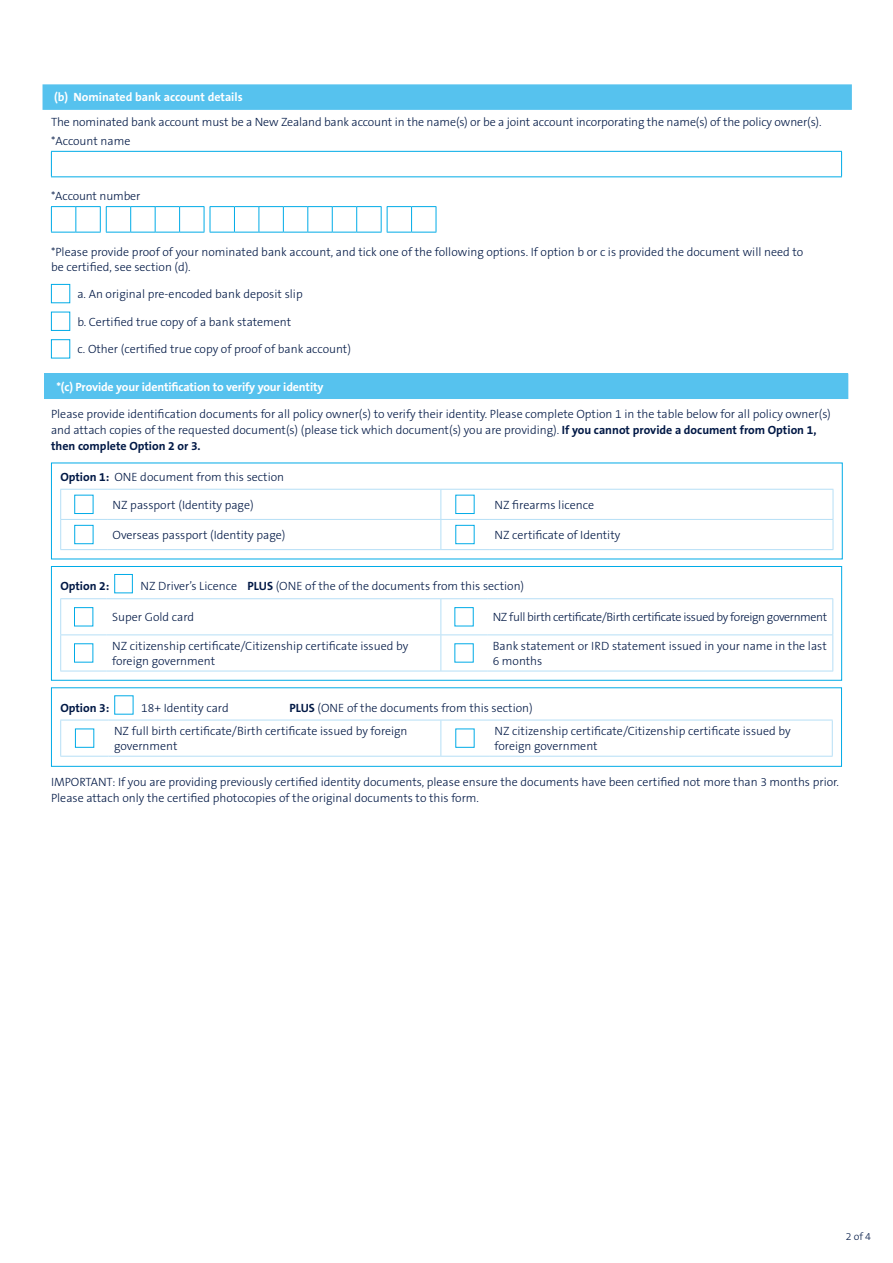
<style>
.page{position:relative;width:893px;height:1263px;background:#fff}
.page>*{position:absolute;margin:0;border:0;box-sizing:border-box;transform-origin:0 0}
.Form_Body{font:300 12px/15.8px "The Sans B3";color:#001845}
.Form_Heading_Bold{font:700 12px "The Sans B7";letter-spacing:-.01em;color:#fff}
.Form_Body-2{font:300 12px "The Sans B3";letter-spacing:-.03em;color:#001845}
.Form_Body-3{font:700 12px "The Sans B7";color:#001845}
.t1{font:300 10.5px "The Sans B3";color:#001845}
.s1{font-family:"The Sans B7";font-weight:700}
</style>
<div class="page">
<div style="left:45px;top:373px;width:803px;height:26px;background:#56c2ee"></div>
<hr style="left:60px;top:720px;width:1px;height:36px;background:#b6dff6">
<hr style="left:60px;top:720px;width:49px;height:1px;background:#b6dff6">
<hr style="left:60px;top:756px;width:49px;height:1px;background:#b6dff6">
<hr style="left:109px;top:720px;width:332px;height:1px;background:#b6dff6">
<hr style="left:109px;top:756px;width:332px;height:1px;background:#b6dff6">
<hr style="left:440px;top:720px;width:1px;height:36px;background:#b6dff6">
<hr style="left:441px;top:720px;width:48px;height:1px;background:#b6dff6">
<hr style="left:441px;top:756px;width:48px;height:1px;background:#b6dff6">
<hr style="left:489px;top:720px;width:344px;height:1px;background:#b6dff6">
<hr style="left:832px;top:720px;width:1px;height:36px;background:#b6dff6">
<hr style="left:489px;top:756px;width:344px;height:1px;background:#b6dff6">
<div style="left:75px;top:728px;width:19px;height:20px;background:#fff;border:1px solid #00abe7"></div>
<svg style="left:455px;top:728px;width:20px;height:20px"></svg>
<div style="left:51px;top:687px;width:791px;height:80px;border:1px solid #00abe7"></div>
<div style="left:114px;top:574px;width:19px;height:19px;background:#fff;border:1px solid #00abe7"></div>
<hr style="left:60px;top:599px;width:1px;height:35px;background:#b6dff6">
<hr style="left:60px;top:598px;width:47px;height:1px;background:#b6dff6">
<hr style="left:107px;top:598px;width:334px;height:1px;background:#b6dff6">
<hr style="left:440px;top:599px;width:1px;height:35px;background:#b6dff6">
<hr style="left:441px;top:598px;width:46px;height:1px;background:#b6dff6">
<hr style="left:487px;top:598px;width:346px;height:1px;background:#b6dff6">
<hr style="left:832px;top:599px;width:1px;height:35px;background:#b6dff6">
<hr style="left:60px;top:635px;width:1px;height:36px;background:#b6dff6">
<hr style="left:60px;top:634px;width:47px;height:1px;background:#b6dff6">
<hr style="left:60px;top:671px;width:47px;height:1px;background:#b6dff6">
<hr style="left:107px;top:634px;width:334px;height:1px;background:#b6dff6">
<hr style="left:107px;top:671px;width:334px;height:1px;background:#b6dff6">
<hr style="left:440px;top:635px;width:1px;height:36px;background:#b6dff6">
<hr style="left:441px;top:634px;width:46px;height:1px;background:#b6dff6">
<hr style="left:441px;top:671px;width:46px;height:1px;background:#b6dff6">
<hr style="left:487px;top:634px;width:346px;height:1px;background:#b6dff6">
<hr style="left:832px;top:635px;width:1px;height:36px;background:#b6dff6">
<hr style="left:487px;top:671px;width:346px;height:1px;background:#b6dff6">
<div style="left:74px;top:607px;width:19px;height:19px;background:#fff;border:1px solid #00abe7"></div>
<svg style="left:454px;top:607px;width:20px;height:19px"></svg>
<svg style="left:454px;top:643px;width:20px;height:19px"></svg>
<div style="left:51px;top:566px;width:791px;height:115px;border:1px solid #00abe7"></div>
<svg style="left:60px;top:490px;width:1px;height:59px"></svg>
<hr style="left:60px;top:489px;width:47px;height:1px;background:#b6dff6">
<hr style="left:60px;top:519px;width:47px;height:1px;background:#b6dff6">
<hr style="left:60px;top:549px;width:47px;height:1px;background:#b6dff6">
<hr style="left:107px;top:489px;width:334px;height:1px;background:#b6dff6">
<hr style="left:107px;top:519px;width:334px;height:1px;background:#b6dff6">
<hr style="left:107px;top:549px;width:334px;height:1px;background:#b6dff6">
<svg style="left:440px;top:490px;width:1px;height:59px"></svg>
<hr style="left:441px;top:489px;width:48px;height:1px;background:#b6dff6">
<hr style="left:441px;top:519px;width:48px;height:1px;background:#b6dff6">
<hr style="left:441px;top:549px;width:48px;height:1px;background:#b6dff6">
<hr style="left:489px;top:489px;width:344px;height:1px;background:#b6dff6">
<svg style="left:833px;top:490px;width:1px;height:59px"></svg>
<hr style="left:489px;top:519px;width:344px;height:1px;background:#b6dff6">
<hr style="left:489px;top:549px;width:344px;height:1px;background:#b6dff6">
<div style="left:74px;top:495px;width:19px;height:19px;background:#fff;border:1px solid #00abe7"></div>
<div style="left:74px;top:525px;width:19px;height:19px;background:#fff;border:1px solid #00abe7"></div>
<div style="left:455px;top:525px;width:20px;height:19px;background:#fff;border:1px solid #00abe7"></div>
<svg style="left:51px;top:152px;width:1px;height:24px"></svg>
<hr style="left:51px;top:151px;width:791px;height:1px;background:#00abe7">
<svg style="left:841px;top:152px;width:1px;height:24px"></svg>
<hr style="left:51px;top:176px;width:791px;height:1px;background:#00abe7">
<svg style="left:51px;top:206px;width:386px;height:27px"></svg>
<div style="left:51px;top:284px;width:19px;height:19px;background:#fff;border:1px solid #00abe7"></div>
<div style="left:51px;top:312px;width:19px;height:19px;background:#fff;border:1px solid #00abe7"></div>
<div style="left:51px;top:339px;width:19px;height:19px;background:#fff;border:1px solid #00abe7"></div>
<div style="left:43px;top:84px;width:809px;height:26px;background:#56c2ee"></div>
<p class="Form_Heading_Bold" style="left:54px;top:91px;width:190px">(b) Nominated bank account details</p>
<p class="Form_Body" style="left:51px;top:114px;width:772px">The nominated bank account must be a New Zealand bank account in the name(s) or be a joint account incorporating the name(s) of the policy owner(s).</p>
<p class="Form_Body" style="left:51px;top:133px;width:81px">*Account name</p>
<p class="Form_Body" style="left:51px;top:189px;width:91px">*Account number</p>
<p class="Form_Body" style="left:51px;top:244px;width:754px">*Please provide proof of your nominated bank account, and tick one of the following options. If option b or c is provided the document will need to be certified, see section (d).</p>
<p class="Form_Body" style="left:77px;top:286px;width:227px">a. An original pre-encoded bank deposit slip</p>
<p class="Form_Body" style="left:77px;top:314px;width:215px">b. Certified true copy of a bank statement</p>
<p class="Form_Body" style="left:77px;top:342px;width:275px">c. Other (certified true copy of proof of bank account)</p>
<p class="Form_Heading_Bold" style="left:56px;top:380px;width:269px">*(c) Provide your identification to verify your identity</p>
<p class="Form_Body" style="left:51px;top:407px;width:781px">Please provide identification documents for all policy owner(s) to verify their identity. Please complete Option 1 in the table below for all policy owner(s) and attach copies of the requested document(s) (please tick which document(s) you are providing). <span class="s1">If you cannot provide a document from Option 1, then complete Option 2 or 3.</span></p>
<p class="Form_Body" style="left:60px;top:469px;width:225px"><span class="s1">Option 1:</span> ONE document from this section</p>
<p class="Form_Body" style="left:113px;top:497px;width:143px">NZ passport (Identity page)</p>
<p class="Form_Body" style="left:495px;top:497px;width:101px">NZ firearms licence</p>
<p class="Form_Body" style="left:113px;top:527px;width:174px">Overseas passport (Identity page)</p>
<p class="Form_Body" style="left:495px;top:527px;width:127px">NZ certificate of Identity</p>
<p class="Form_Body-3" style="left:60px;top:580px;width:51px">Option 2:</p>
<p class="Form_Body" style="left:141px;top:579px;width:385px">NZ Driver’s Licence <span class="s1">PLUS</span> (ONE of the of the documents from this section)</p>
<p class="Form_Body" style="left:112px;top:610px;width:83px">Super Gold card</p>
<p class="Form_Body-2" style="left:493px;top:611px;width:336px">NZ full birth certificate/Birth certificate issued by foreign government</p>
<p class="Form_Body" style="left:112px;top:638px;width:298px">NZ citizenship certificate/Citizenship certificate issued by foreign government</p>
<p class="Form_Body" style="left:493px;top:638px;width:336px">Bank statement or IRD statement issued in your name in the last<br>6 months</p>
<p class="Form_Body-3" style="left:60px;top:701px;width:51px">Option 3:</p>
<p class="Form_Body" style="left:141px;top:700px;width:89px">18+ Identity card</p>
<p class="Form_Body" style="left:289px;top:700px;width:245px"><span class="s1">PLUS</span> (ONE of the documents from this section)</p>
<p class="Form_Body" style="left:114px;top:723px;width:295px">NZ full birth certificate/Birth certificate issued by foreign government</p>
<p class="Form_Body" style="left:495px;top:723px;width:298px">NZ citizenship certificate/Citizenship certificate issued by foreign government</p>
<p class="Form_Body" style="left:51px;top:774px;width:789px">IMPORTANT: If you are providing previously certified identity documents, please ensure the documents have been certified not more than 3 months prior.<br>Please attach only the certified photocopies of the original documents to this form.</p>
<p class="t1" style="left:846px;top:1231px;width:27px">2 of 4</p>
</div>
